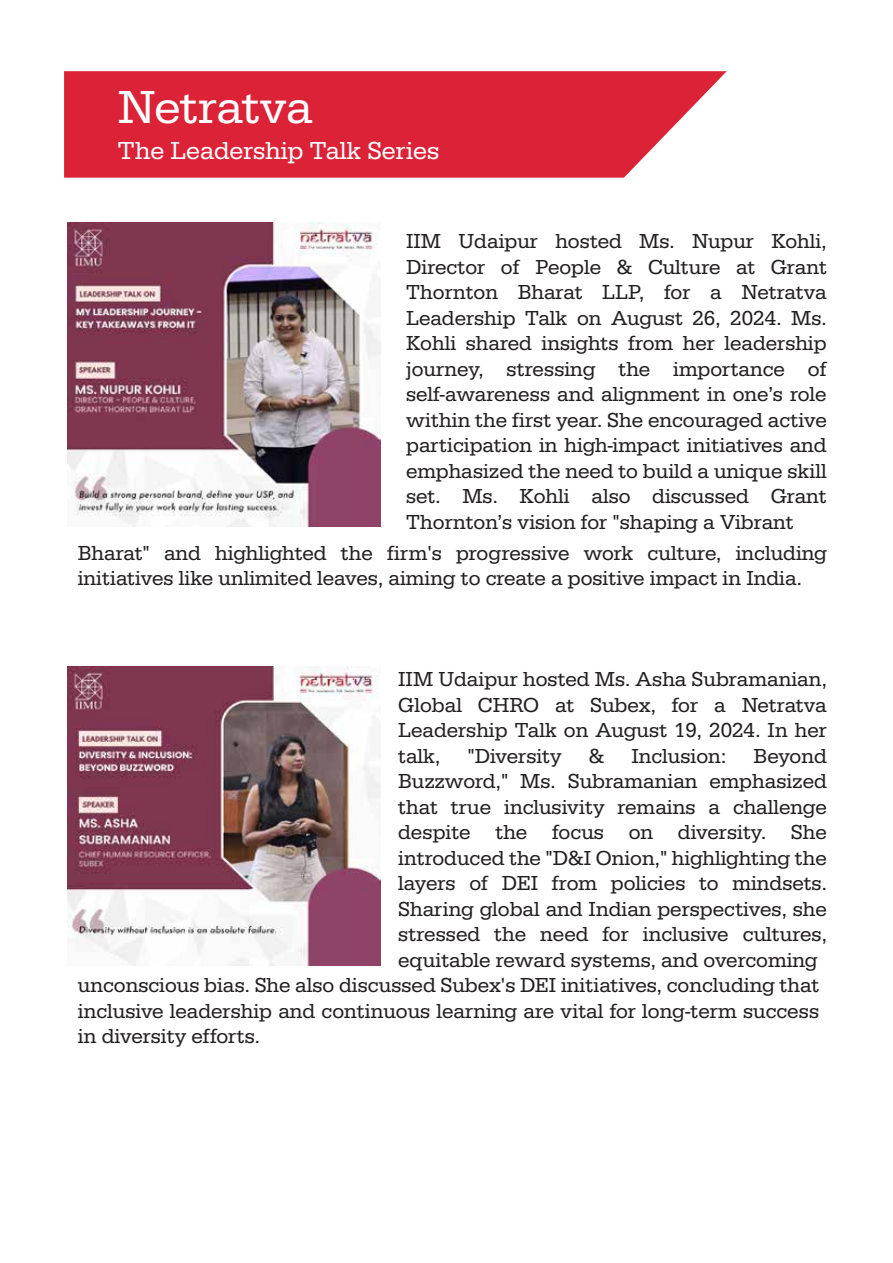
<style>
.page{position:relative;width:893px;height:1263px;background:#fff}
.page>*{position:absolute;margin:0;border:0;box-sizing:border-box;transform-origin:0 0}
.t1{font:48px "Serifa";letter-spacing:-.005em;color:#fff}
.t2{font:25.5px "Serifa";color:#fff}
.t3{font:21px/25.5px "Serifa";color:#231f20;text-align:justify}
</style>
<div class="page">
<svg style="left:64px;top:71px;width:663px;height:107px;background:#dd3145"></svg>
<img style="left:67px;top:223px;width:313px;height:303px">
<img style="left:67px;top:667px;width:313px;height:299px">
<h1 class="t1" style="left:118px;top:80px;width:196px">Netratva</h1>
<p class="t2" style="left:118px;top:136px;width:323px">The Leadership Talk Series</p>
<p class="t3" style="left:406px;top:229px;width:422px">IIM Udaipur hosted Ms. Nupur Kohli, Director of People &amp; Culture at Grant Thornton Bharat LLP, for a Netratva Leadership Talk on August 26, 2024. Ms.<br>Kohli shared insights from her leadership journey, stressing the importance of self-awareness and alignment in one’s role within the first year. She encouraged active participation in high-impact initiatives and emphasized the need to build a unique skill set. Ms. Kohli also discussed Grant Thornton’s vision for "shaping a Vibrant</p>
<p class="t3" style="left:78px;top:540px;width:751px">Bharat" and highlighted the firm's progressive work culture, including initiatives like unlimited leaves, aiming to create a positive impact in India.</p>
<p class="t3" style="left:398px;top:667px;width:430px">IIM Udaipur hosted Ms. Asha Subramanian, Global CHRO at Subex, for a Netratva Leadership Talk on August 19, 2024. In her talk,</p>
<p class="t3" style="left:467px;top:743px;width:96px">"Diversity</p>
<p class="t3" style="left:589px;top:743px;width:17px">&amp;</p>
<p class="t3" style="left:631px;top:743px;width:97px">Inclusion:</p>
<p class="t3" style="left:754px;top:743px;width:75px">Beyond</p>
<p class="t3" style="left:398px;top:769px;width:430px">Buzzword," Ms. Subramanian emphasized</p>
<p class="t3" style="left:398px;top:794px;width:430px">that true inclusivity remains a challenge</p>
<p class="t3" style="left:398px;top:820px;width:430px">despite the focus on diversity. She</p>
<p class="t3" style="left:398px;top:845px;width:430px">introduced the "D&amp;I Onion," highlighting the</p>
<p class="t3" style="left:398px;top:871px;width:430px">layers of DEI from policies to mindsets.</p>
<p class="t3" style="left:398px;top:896px;width:430px">Sharing global and Indian perspectives, she</p>
<p class="t3" style="left:398px;top:922px;width:430px">stressed the need for inclusive cultures,</p>
<p class="t3" style="left:398px;top:947px;width:421px">equitable reward systems, and overcoming</p>
<p class="t3" style="left:78px;top:973px;width:743px">unconscious bias. She also discussed Subex's DEI initiatives, concluding that</p>
<p class="t3" style="left:78px;top:998px;width:743px">inclusive leadership and continuous learning are vital for long-term success</p>
<p class="t3" style="left:78px;top:1024px;width:184px">in diversity efforts.</p>
</div>
